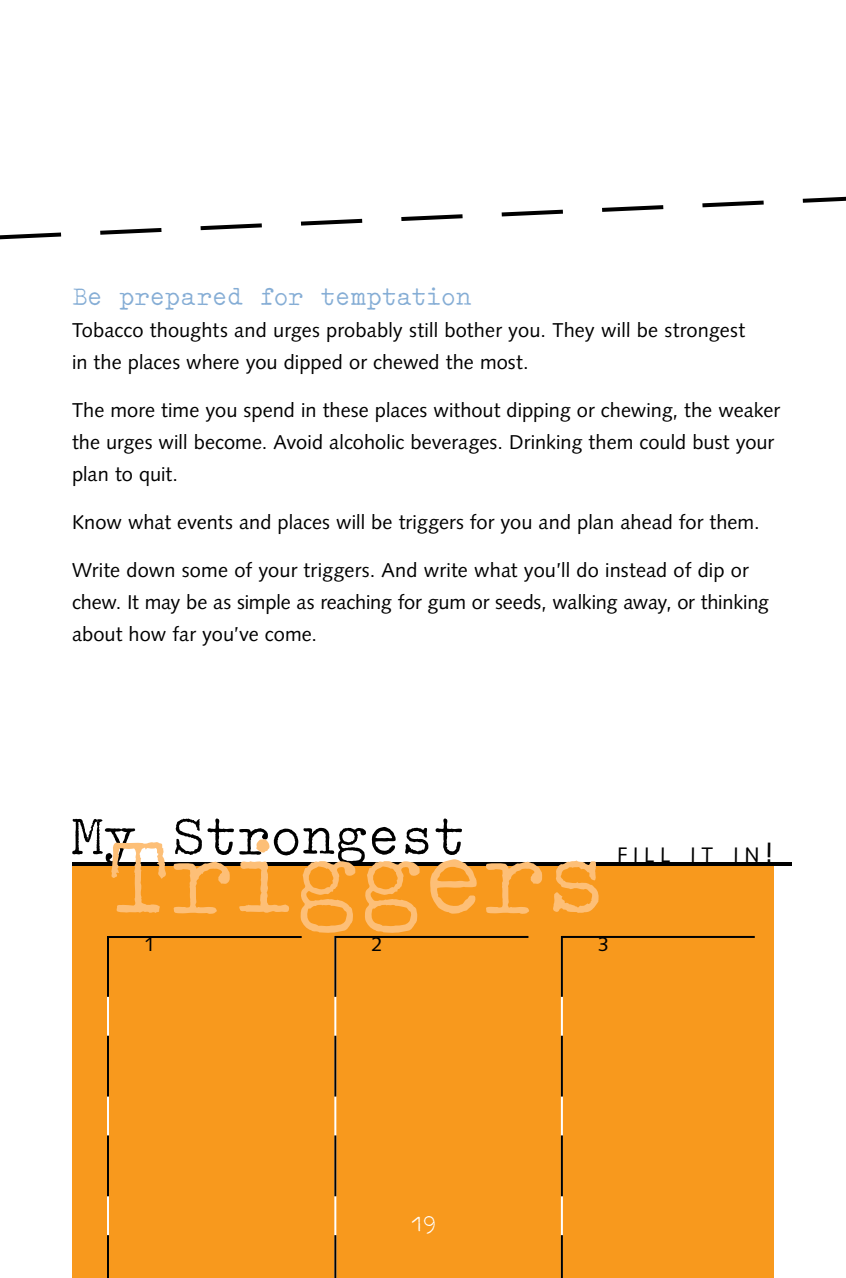
<style>
.page{position:relative;width:846px;height:1278px;background:#fff}
.page>*{position:absolute;margin:0;border:0;box-sizing:border-box;transform-origin:0 0}
.t1{font:117.6px "Typewriter";letter-spacing:-.01em;color:#fdbf77}
.t2{font:60px "Typewriter";color:#000}
.t3{font:28px "Typewriter";letter-spacing:.005em;color:#85add5}
.t4{font:24px "Typewriter";color:#fff}
.t5{font:21px "Syntax LT Std";letter-spacing:.26em;color:#000}
.t6{font:20px/32px "Syntax LT Std";color:#000}
.t7{font:20px "Syntax LT Std";color:#000}
.s1{font-size:28px}
</style>
<div class="page">
<div style="left:72px;top:864px;width:702px;height:414px;background:#f8991d"></div>
<svg style="left:107px;top:936px;width:2px;height:342px"></svg>
<svg style="left:334px;top:936px;width:2px;height:342px"></svg>
<svg style="left:561px;top:938px;width:2px;height:340px"></svg>
<hr style="left:108px;top:936px;width:194px;height:2px;background:#000">
<hr style="left:335px;top:936px;width:193px;height:2px;background:#000">
<hr style="left:561px;top:936px;width:194px;height:2px;background:#000">
<hr style="left:72px;top:862px;width:720px;height:4px;background:#000">
<svg style="left:0;top:196px;width:846px;height:44px"></svg>
<h3 class="t3" style="left:72px;top:282px;width:401px">Be prepared for temptation</h3>
<p class="t6" style="left:72px;top:314px;width:675px">Tobacco thoughts and urges probably still bother you. They will be strongest in the places where you dipped or chewed the most.</p>
<p class="t6" style="left:72px;top:394px;width:710px">The more time you spend in these places without dipping or chewing, the weaker the urges will become. Avoid alcoholic beverages. Drinking them could bust your plan to quit.</p>
<p class="t6" style="left:72px;top:506px;width:689px">Know what events and places will be triggers for you and plan ahead for them.</p>
<p class="t6" style="left:72px;top:554px;width:699px">Write down some of your triggers. And write what you’ll do instead of dip or chew. It may be as simple as reaching for gum or seeds, walking away, or thinking about how far you’ve come.</p>
<p class="t2" style="left:71px;top:805px;width:396px">My Strongest</p>
<p class="t1" style="left:106px;top:817px;width:502px">Triggers</p>
<p class="t7" style="left:144px;top:932px;width:13px">1</p>
<p class="t7" style="left:372px;top:932px;width:13px">2</p>
<p class="t7" style="left:598px;top:932px;width:13px">3</p>
<p class="t5" style="left:617px;top:842px;width:158px">fill it in<span class="s1">!</span></p>
<p class="t4" style="left:410px;top:1212px;width:28px">19</p>
</div>
